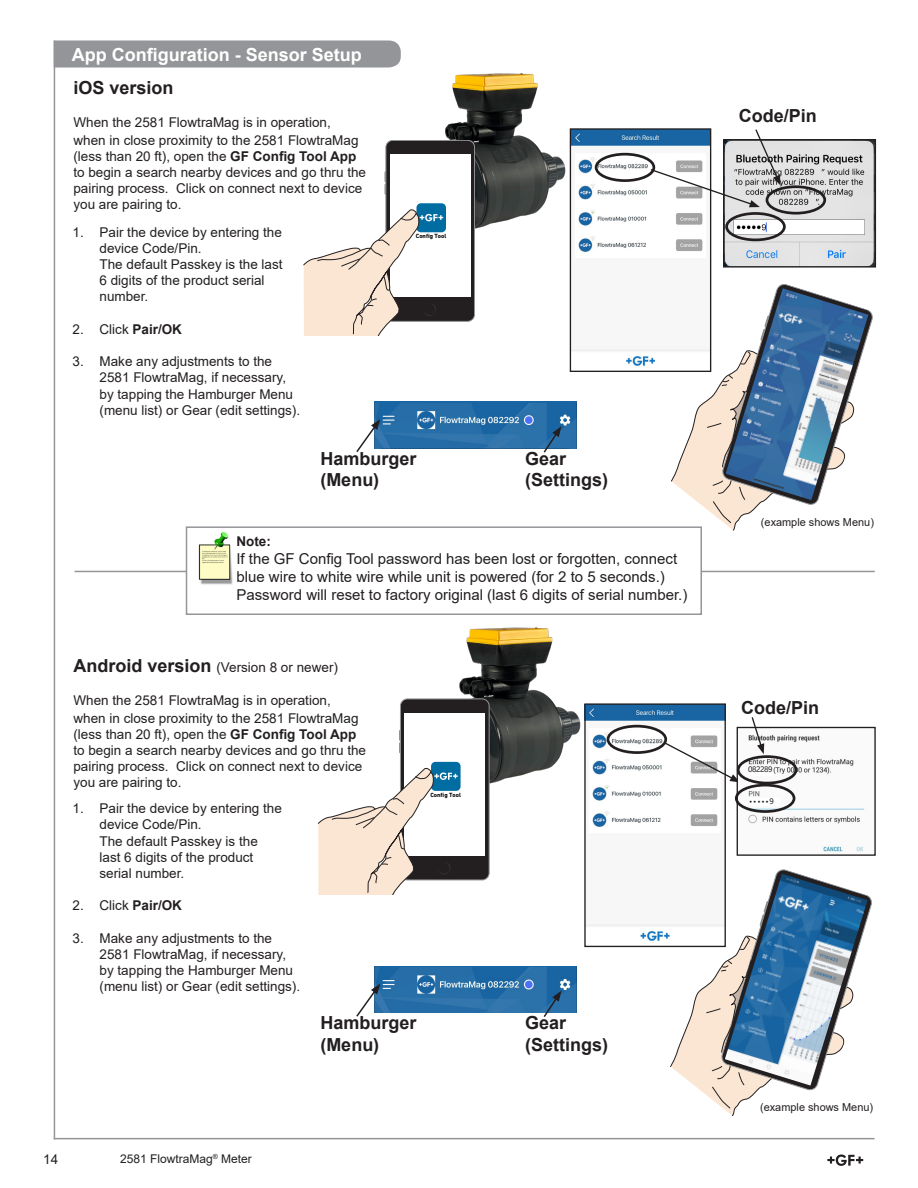
<style>
.page{position:relative;width:918px;height:1188px;background:#fff}
.page>*{position:absolute;margin:0;border:0;box-sizing:border-box;transform-origin:0 0}
.t1{font:700 18px "Arial";color:#231f20}
.Top_Level{font:700 18px "Arial";color:#fff}
.t2{font:15px/18px "Arial";color:#231f20}
.t3{font:13.5px/16.2px "Arial";color:#231f20}
.t4{font:700 13.5px "Arial";color:#231f20}
.t5{font:12px "Arial";color:#231f20}
.t6{font:10.95px "Arial";color:#231f20}
.t7{font:7.5px "Microsoft Ya Hei";letter-spacing:-.05em;color:#231f20}
.t8{font:7.5px "DIN Next W1 G";color:#231f20}
.t9{font:700 6.15px "DIN Next W1 G";color:#000}
.s1{font-weight:700}
.s2{font-weight:700;font-size:18px}
.s3{font-family:"Microsoft Ya Hei"}
</style>
<div class="page">
<svg style="left:827px;top:1155px;width:36px;height:11px"></svg>
<hr style="left:54px;top:40px;width:1px;height:1099px;background:#939598">
<hr style="left:54px;top:1138px;width:821px;height:1px;background:#939598">
<img style="left:445px;top:73px;width:125px;height:170px">
<svg style="left:54px;top:40px;width:347px;height:28px;background:#97999c"></svg>
<img style="left:572px;top:130px;width:131px;height:236px">
<div style="left:570px;top:128px;width:141px;height:244px;border:1px solid #231f20"></div>
<svg style="left:385px;top:171px;width:1px;height:24px"></svg>
<div style="left:386px;top:140px;width:89px;height:181px;background:#231f20;border-radius:7px"></div>
<div style="left:386px;top:140px;width:89px;height:182px;border:1px solid #939598;border-radius:7px"></div>
<div style="left:390px;top:155px;width:80px;height:142px;background:#fff"></div>
<div style="left:416px;top:203px;width:30px;height:29px;background:#006da2;border-radius:4px"></div>
<svg style="left:303px;top:208px;width:140px;height:128px"></svg>
<img style="left:374px;top:402px;width:203px;height:46px">
<svg style="left:356px;top:419px;width:24px;height:33px"></svg>
<svg style="left:542px;top:426px;width:19px;height:27px"></svg>
<img style="left:725px;top:141px;width:149px;height:125px">
<div style="left:723px;top:139px;width:153px;height:129px;border:1px solid #231f20"></div>
<div style="left:725px;top:212px;width:61px;height:29px;border:3px solid #231f20;border-radius:50%"></div>
<div style="left:766px;top:185px;width:60px;height:30px;border:3px solid #231f20;border-radius:50%"></div>
<div style="left:595px;top:153px;width:60px;height:29px;border:3px solid #231f20;border-radius:50%"></div>
<svg style="left:649px;top:128px;width:132px;height:79px"></svg>
<img style="left:586px;top:705px;width:138px;height:236px">
<div style="left:584px;top:703px;width:142px;height:244px;border:1px solid #231f20"></div>
<img style="left:374px;top:966px;width:203px;height:47px">
<svg style="left:356px;top:984px;width:24px;height:33px"></svg>
<svg style="left:542px;top:991px;width:19px;height:26px"></svg>
<svg style="left:669px;top:869px;width:203px;height:247px"></svg>
<img style="left:725px;top:874px;width:143px;height:212px">
<div style="left:607px;top:725px;width:60px;height:29px;border:3px solid #231f20;border-radius:50%"></div>
<svg style="left:662px;top:741px;width:75px;height:41px"></svg>
<svg style="left:670px;top:284px;width:203px;height:247px"></svg>
<img style="left:726px;top:288px;width:142px;height:212px">
<hr style="left:75px;top:571px;width:800px;height:1px;background:#939598">
<div style="left:186px;top:526px;width:516px;height:89px;background:#fff;border:2px solid #939598"></div>
<img style="left:199px;top:532px;width:34px;height:52px">
<img style="left:739px;top:735px;width:126px;height:117px">
<div style="left:737px;top:727px;width:139px;height:129px;border:1px solid #231f20"></div>
<div style="left:737px;top:755px;width:60px;height:29px;border:3px solid #231f20;border-radius:50%"></div>
<div style="left:735px;top:784px;width:60px;height:29px;border:3px solid #231f20;border-radius:50%"></div>
<div style="left:748px;top:766px;width:25px;height:10px;background:#fff"></div>
<div style="left:749px;top:798px;width:31px;height:8px;background:#fff"></div>
<svg style="left:751px;top:717px;width:13px;height:37px"></svg>
<img style="left:412px;top:612px;width:174px;height:186px">
<svg style="left:399px;top:730px;width:1px;height:23px"></svg>
<div style="left:400px;top:699px;width:89px;height:181px;background:#231f20;border-radius:7px"></div>
<div style="left:400px;top:699px;width:89px;height:181px;border:1px solid #939598;border-radius:7px"></div>
<div style="left:405px;top:713px;width:80px;height:143px;background:#fff"></div>
<div style="left:431px;top:762px;width:30px;height:29px;background:#006da2;border-radius:4px"></div>
<svg style="left:318px;top:767px;width:140px;height:127px"></svg>
<p class="Top_Level" style="left:72px;top:42px;width:292px">App Configuration - Sensor Setup</p>
<p class="t1" style="left:73px;top:75px;width:102px">iOS version</p>
<p class="t3" style="left:73px;top:113px;width:287px;line-height:18px">When the 2581 FlowtraMag is in operation, when in close proximity to the 2581 FlowtraMag</p>
<p class="t3" style="left:73px;top:148px;width:294px">(less than 20 ft), open the <span class="s1">GF Config Tool App </span>to begin a search nearby devices and go thru the pairing process. Click on connect next to device you are pairing to.</p>
<p class="t3" style="left:100px;top:224px;width:185px;text-indent:-27px">1. Pair the device by entering the device Code/Pin.<br>The default Passkey is the last<br>6 digits of the product serial number.</p>
<p class="t3" style="left:73px;top:321px;width:111px">2. Click <span class="s1">Pair/OK</span></p>
<p class="t3" style="left:100px;top:353px;width:202px;text-indent:-27px">3. Make any adjustments to the<br>2581 FlowtraMag, if necessary, by tapping the Hamburger Menu (menu list) or Gear (edit settings).</p>
<p class="t9" style="left:416px;top:232px;width:32px">Config Tool</p>
<p class="t1" style="left:320px;top:446px;width:98px">Hamburger</p>
<p class="t1" style="left:320px;top:467px;width:60px">(Menu)</p>
<p class="t1" style="left:525px;top:446px;width:43px">Gear</p>
<p class="t1" style="left:525px;top:467px;width:84px">(Settings)</p>
<p class="t4" style="left:236px;top:532px;width:36px">Note:</p>
<p class="t2" style="left:236px;top:550px;width:453px">If the GF Config Tool password has been lost or forgotten, connect blue wire to white wire while unit is powered (for 2 to 5 seconds.)<br>Password will reset to factory original (last 6 digits of serial number.)</p>
<p class="t3" style="left:73px;top:659px;width:266px"><span class="s2">Android version</span> (Version 8 or newer)</p>
<p class="t3" style="left:73px;top:691px;width:287px;line-height:18px">When the 2581 FlowtraMag is in operation, when in close proximity to the 2581 FlowtraMag</p>
<p class="t3" style="left:73px;top:726px;width:294px">(less than 20 ft), open the <span class="s1">GF Config Tool App </span>to begin a search nearby devices and go thru the pairing process. Click on connect next to device you are pairing to.</p>
<p class="t3" style="left:100px;top:800px;width:184px;text-indent:-27px">1. Pair the device by entering the device Code/Pin.<br>The default Passkey is the last 6 digits of the product serial number.</p>
<p class="t3" style="left:73px;top:898px;width:111px">2. Click <span class="s1">Pair/OK</span></p>
<p class="t3" style="left:100px;top:930px;width:202px;text-indent:-27px">3. Make any adjustments to the<br>2581 FlowtraMag, if necessary, by tapping the Hamburger Menu (menu list) or Gear (edit settings).</p>
<p class="t1" style="left:320px;top:1010px;width:98px">Hamburger</p>
<p class="t1" style="left:320px;top:1032px;width:60px">(Menu)</p>
<p class="t9" style="left:430px;top:791px;width:32px">Config Tool</p>
<p class="t3" style="left:43px;top:1151px;width:17px">14</p>
<p class="t5" style="left:120px;top:1151px;width:133px">2581 FlowtraMag<sup>®</sup> Meter</p>
<p class="t1" style="left:525px;top:1010px;width:43px">Gear</p>
<p class="t1" style="left:525px;top:1032px;width:84px">(Settings)</p>
<p class="t1" style="left:739px;top:103px;width:80px">Code/Pin</p>
<p class="t6" style="left:761px;top:515px;width:115px">(example shows Menu)</p>
<p class="t1" style="left:741px;top:695px;width:80px">Code/Pin</p>
<p class="t7" style="left:748px;top:765px;width:26px">082289</p>
<p class="t8" style="left:749px;top:797px;width:26px">• • • • • <span class="s3">9</span></p>
<p class="t6" style="left:760px;top:1100px;width:115px">(example shows Menu)</p>
</div>
